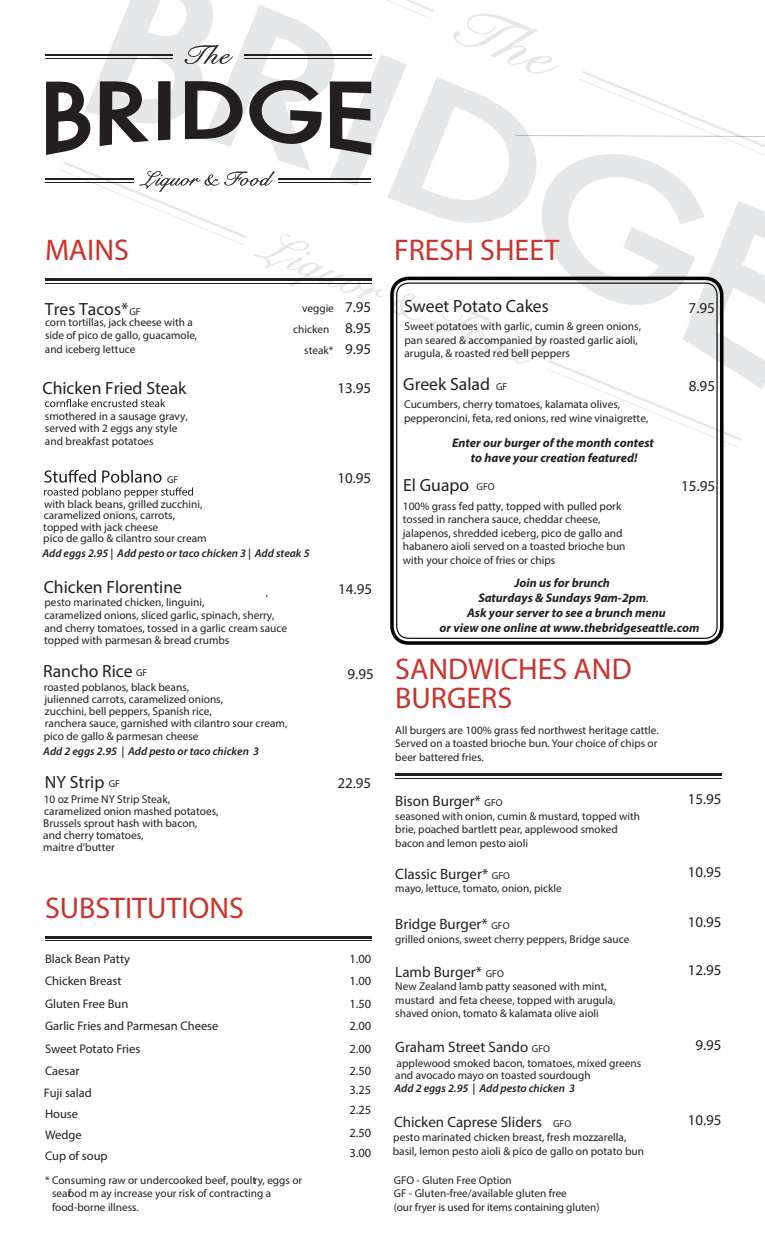
<style>
.page{position:relative;width:765px;height:1260px;background:#fff}
.page>*{position:absolute;margin:0;border:0;box-sizing:border-box;transform-origin:0 0}
.t1{font:30px/28.8px "Myriad Pro";color:#cc322c}
.t2{font:17.62px "Myriad Pro";color:#231f20}
.t3{font:15.12px "Myriad Pro";color:#231f20}
.t4{font:15px "Myriad Pro";color:#231f20}
.t5{font:italic 700 12.5px/15px "Myriad Pro";color:#231f20;text-align:center}
.t6{font:12.5px/22.5px "Myriad Pro";color:#231f20}
.t7{font:11.38px/13.6px "Myriad Pro";color:#231f20}
.t8{font:italic 600 11.38px "Myriad Pro";color:#231f20}
.t9{font:11.25px/13.5px "Myriad Pro";color:#231f20}
.t10{font:10px "Myriad Pro";color:#231f20}
.s1{font-size:15px}
.s2{font-weight:400}
.s3{font-size:10px}
</style>
<div class="page">
<hr style="left:395px;top:774px;width:327px;height:2px;background:#231f20">
<hr style="left:395px;top:778px;width:327px;height:1px;background:#231f20">
<hr style="left:45px;top:936px;width:326px;height:2px;background:#231f20">
<hr style="left:45px;top:940px;width:326px;height:1px;background:#231f20">
<div style="left:390px;top:277px;width:334px;height:368px;border:4px solid #040503;border-radius:17px"></div>
<svg style="left:44px;top:470px;width:149px;height:28px"></svg>
<svg style="left:45px;top:0;width:720px;height:447px"></svg>
<h1 class="t1" style="left:45px;top:235px;width:85px">MAINS</h1>
<h2 class="t2" style="left:45px;top:298px;width:85px">Tres Tacos*</h2>
<p class="t10" style="left:130px;top:305px;width:13px">GF</p>
<p class="t9" style="left:45px;top:315px;width:154px">corn tortillas, jack cheese with a side of pico de gallo, guacamole, and iceberg lettuce</p>
<h2 class="t2" style="left:42px;top:377px;width:146px">Chicken Fried Steak</h2>
<p class="t7" style="left:45px;top:421px;width:134px">served with 2 eggs any style and breakfast potatoes</p>
<p class="t7" style="left:45px;top:409px;width:144px">smothered in a sausage gravy,</p>
<p class="t9" style="left:293px;top:298px;width:80px;line-height:21px;text-align:right">veggie <span class="s1">7.95 </span>chicken <span class="s1">8.95 </span>steak* <span class="s1">9.95</span></p>
<h3 class="t4" style="left:337px;top:379px;width:35px">13.95</h3>
<p class="t10" style="left:167px;top:473px;width:13px">GF</p>
<h3 class="t4" style="left:337px;top:468px;width:35px">10.95</h3>
<p class="t7" style="left:44px;top:497px;width:160px">with black beans, grilled zucchini,</p>
<p class="t7" style="left:44px;top:508px;width:133px">caramelized onions, carrots,</p>
<p class="t7" style="left:43px;top:520px;width:116px">topped with jack cheese</p>
<p class="t7" style="left:43px;top:531px;width:165px">pico de gallo &amp; cilantro sour cream</p>
<p class="t8" style="left:42px;top:546px;width:269px">Add eggs 2.95 | Add pesto or taco chicken 3 | Add steak 5</p>
<h2 class="t2" style="left:44px;top:576px;width:140px">Chicken Florentine</h2>
<p class="t7" style="left:45px;top:595px;width:161px">pesto marinated chicken, linguini,</p>
<p class="t9" style="left:266px;top:586px;width:4px">,</p>
<p class="t7" style="left:44px;top:609px;width:245px;line-height:12.5px">caramelized onions, sliced garlic, spinach, sherry, and cherry tomatoes, tossed in a garlic cream sauce topped with parmesan &amp; bread crumbs</p>
<h3 class="t4" style="left:338px;top:580px;width:35px">14.95</h3>
<h2 class="t2" style="left:43px;top:660px;width:91px">Rancho Rice</h2>
<p class="t10" style="left:136px;top:667px;width:13px">GF</p>
<h3 class="t4" style="left:348px;top:665px;width:28px">9.95</h3>
<p class="t7" style="left:44px;top:680px;width:147px">roasted poblanos, black beans,</p>
<p class="t7" style="left:45px;top:692px;width:180px">julienned carrots, caramelized onions,</p>
<p class="t7" style="left:45px;top:704px;width:168px">zucchini, bell peppers, Spanish rice,</p>
<p class="t7" style="left:45px;top:716px;width:244px">ranchera sauce, garnished with cilantro sour cream,</p>
<p class="t7" style="left:44px;top:729px;width:156px">pico de gallo &amp; parmesan cheese</p>
<p class="t8" style="left:43px;top:744px;width:217px">Add 2 eggs 2.95 | Add pesto or taco chicken 3</p>
<h2 class="t2" style="left:45px;top:772px;width:61px">NY Strip</h2>
<p class="t10" style="left:109px;top:778px;width:13px">GF</p>
<p class="t7" style="left:43px;top:787px;width:156px;line-height:24px">10 oz Prime NY Strip Steak,<br>Brussels sprout hash with bacon,</p>
<p class="t7" style="left:44px;top:804px;width:176px">caramelized onion mashed potatoes,</p>
<p class="t7" style="left:43px;top:829px;width:102px;line-height:12.4px">and cherry tomatoes, maitre d’butter</p>
<h1 class="t1" style="left:45px;top:893px;width:200px">SUBSTITUTIONS</h1>
<h3 class="t4" style="left:337px;top:774px;width:35px">22.95</h3>
<p class="t6" style="left:45px;top:947px;width:175px">Black Bean Patty<br>Chicken Breast<br>Gluten Free Bun<br>Garlic Fries and Parmesan Cheese<br>Sweet Potato Fries<br>Caesar</p>
<p class="t6" style="left:45px;top:1103px;width:64px;line-height:21.2px">House<br>Wedge<br>Cup of soup</p>
<p class="t6" style="left:349px;top:947px;width:23px;text-align:justify">1.00<br>1.00<br>1.50<br>2.00<br>2.00<br>2.50</p>
<p class="t6" style="left:349px;top:1098px;width:23px">2.25<br>2.50</p>
<p class="t6" style="left:349px;top:1141px;width:23px">3.00</p>
<p class="t6" style="left:44px;top:1081px;width:49px">Fuji salad</p>
<p class="t6" style="left:349px;top:1078px;width:23px">3.25</p>
<p class="t9" style="left:52px;top:1173px;width:252px;text-indent:-7px">* Consuming raw or undercooked beef, poultry, eggs or seafood m ay increase your risk of contracting a food-borne illness.</p>
<h1 class="t1" style="left:394px;top:235px;width:167px">FRESH SHEET</h1>
<h2 class="t2" style="left:404px;top:296px;width:146px">Sweet Potato Cakes</h2>
<p class="t7" style="left:405px;top:319px;width:238px">Sweet potatoes with garlic, cumin &amp; green onions, pan seared &amp; accompanied by roasted garlic aioli, arugula, &amp; roasted red bell peppers</p>
<h2 class="t2" style="left:403px;top:374px;width:88px">Greek Salad</h2>
<p class="t10" style="left:496px;top:380px;width:13px">GF</p>
<p class="t7" style="left:404px;top:397px;width:246px">Cucumbers, cherry tomatoes, kalamata olives, pepperoncini, feta, red onions, red wine vinaigrette,</p>
<p class="t5" style="left:452px;top:435px;width:203px">Enter our burger of the month contest to have your creation featured!</p>
<h2 class="t2" style="left:403px;top:474px;width:68px">El Guapo</h2>
<p class="t7" style="left:403px;top:499px;width:224px">100% grass fed patty, topped with pulled pork tossed in ranchera sauce, cheddar cheese, jalapenos, shredded iceberg, pico de gallo and habanero aioli served on a toasted brioche bun with your choice of fries or chips</p>
<p class="t10" style="left:477px;top:481px;width:20px">GFO</p>
<h3 class="t3" style="left:689px;top:298px;width:28px">7.95</h3>
<h3 class="t3" style="left:689px;top:377px;width:28px">8.95</h3>
<h3 class="t3" style="left:681px;top:476px;width:36px">15.95</h3>
<p class="t5" style="left:515px;top:575px;width:97px">Join us for brunch</p>
<p class="t5" style="left:478px;top:590px;width:172px">Saturdays &amp; Sundays 9am-2pm<span class="s2">.</span></p>
<p class="t5" style="left:467px;top:605px;width:200px">Ask your server to see a brunch menu</p>
<p class="t5" style="left:440px;top:620px;width:262px">or view one online at www.thebridgeseattle.com</p>
<h1 class="t1" style="left:395px;top:655px;width:238px">SANDWICHES AND<br>BURGERS</h1>
<p class="t9" style="left:395px;top:723px;width:265px">All burgers are 100% grass fed northwest heritage cattle.<br>Served on a toasted brioche bun. Your choice of chips or beer battered fries.</p>
<h3 class="t4" style="left:395px;top:792px;width:109px">Bison Burger* <span class="s3">GFO</span></h3>
<p class="t9" style="left:395px;top:809px;width:246px">seasoned with onion, cumin &amp; mustard, topped with brie, poached bartlett pear, applewood smoked bacon and lemon pesto aioli</p>
<h3 class="t4" style="left:395px;top:865px;width:116px">Classic Burger* <span class="s3">GFO</span></h3>
<p class="t9" style="left:395px;top:882px;width:168px">mayo, lettuce, tomato, onion, pickle</p>
<h3 class="t4" style="left:395px;top:915px;width:116px">Bridge Burger* <span class="s3">GFO</span></h3>
<p class="t9" style="left:395px;top:932px;width:236px">grilled onions, sweet cherry peppers, Bridge sauce</p>
<h3 class="t4" style="left:395px;top:963px;width:110px">Lamb Burger* <span class="s3">GFO</span></h3>
<p class="t9" style="left:395px;top:980px;width:222px">New Zealand lamb patty seasoned with mint, mustard and feta cheese, topped with arugula, shaved onion, tomato &amp; kalamata olive aioli</p>
<h3 class="t4" style="left:395px;top:1038px;width:156px">Graham Street Sando <span class="s3">GFO</span></h3>
<p class="t9" style="left:395px;top:1069px;width:197px">and avocado mayo on toasted sourdough</p>
<p class="t7" style="left:397px;top:1056px;width:246px">applewood smoked bacon, tomatoes, mixed greens</p>
<p class="t8" style="left:395px;top:1081px;width:182px">Add 2 eggs 2.95 | Add pesto chicken 3</p>
<h3 class="t4" style="left:688px;top:790px;width:35px">15.95</h3>
<h3 class="t4" style="left:688px;top:863px;width:35px">10.95</h3>
<h3 class="t4" style="left:688px;top:913px;width:35px">10.95</h3>
<h3 class="t4" style="left:688px;top:961px;width:35px">12.95</h3>
<h3 class="t4" style="left:695px;top:1036px;width:28px">9.95</h3>
<h3 class="t4" style="left:394px;top:1112px;width:179px">Chicken Caprese Sliders <span class="s3">GFO</span></h3>
<h3 class="t4" style="left:688px;top:1111px;width:35px">10.95</h3>
<p class="t7" style="left:393px;top:1130px;width:235px">pesto marinated chicken breast, fresh mozzarella,</p>
<p class="t7" style="left:393px;top:1144px;width:253px">basil, lemon pesto aioli &amp; pico de gallo on potato bun</p>
<p class="t9" style="left:394px;top:1173px;width:207px">GFO - Gluten Free Option<br>GF - Gluten-free/available gluten free<br>(our fryer is used for items containing gluten)</p>
</div>
